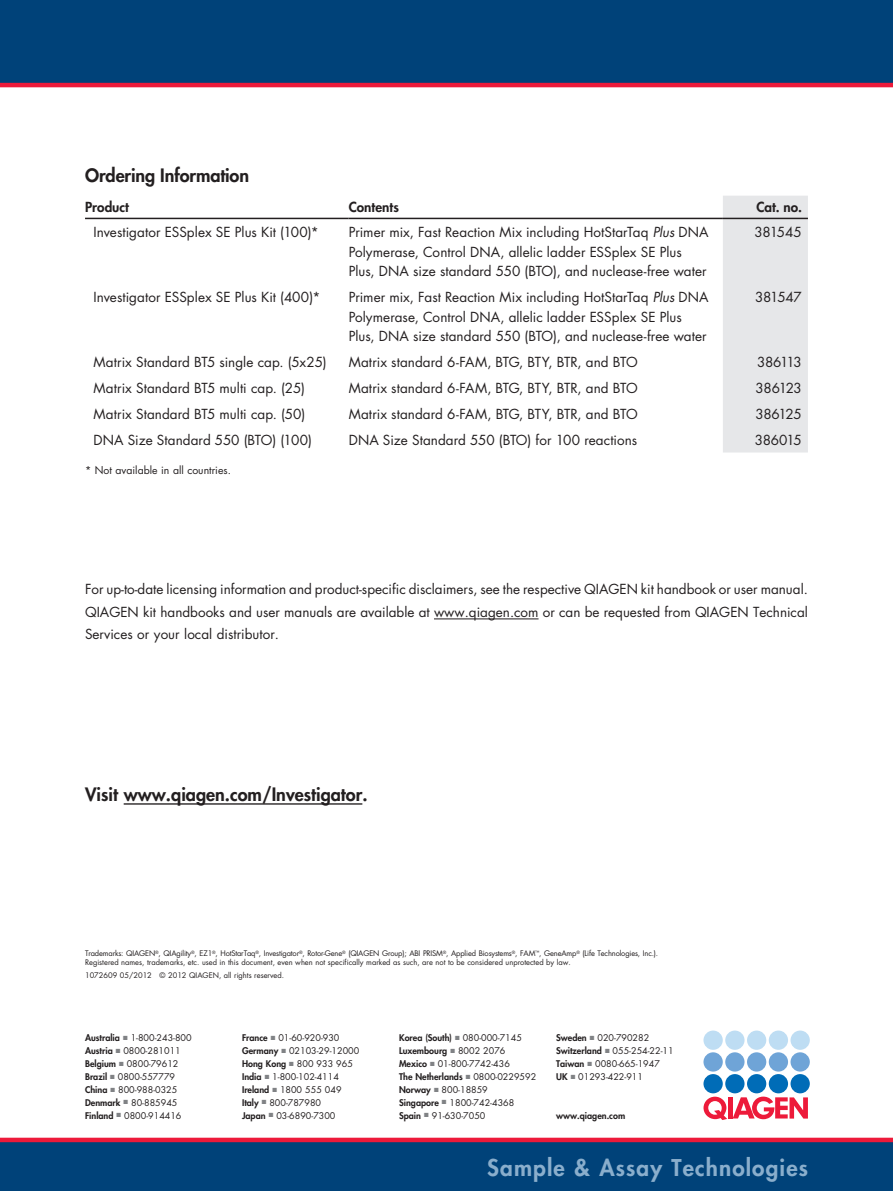
<style>
.page{position:relative;width:893px;height:1191px;background:#fff}
.page>*{position:absolute;margin:0;border:0;box-sizing:border-box;transform-origin:0 0}
.t1{font:800 22.5px "Futura";letter-spacing:.05em;color:#8aaecc}
.t2{font:800 18px "Futura";color:#231f20}
.t3{font:13.5px/19.5px "Futura";color:#231f20}
.t4{font:800 13.5px "Futura";letter-spacing:.005em;color:#231f20}
.t5{font:10.5px "Futura";color:#231f20}
.t6{font:9px/12.9px "Futura";color:#231f20}
.t7{font:800 9px "Futura";color:#231f20}
.t8{font:7.5px/9px "Futura";letter-spacing:-.02em;color:#231f20}
.t9{font:7.5px "Futura";color:#231f20}
.s1{font-style:italic}
.s2{font-weight:800}
.s3{color:#808285}
</style>
<div class="page">
<div style="left:0;top:0;width:893px;height:85px;background:#004279"></div>
<hr style="left:0;top:83px;width:893px;height:4px;background:#ed1a3a">
<div style="left:0;top:1140px;width:893px;height:51px;background:#004279"></div>
<div style="left:0;top:1137px;width:893px;height:5px;background:#ed1a3a"></div>
<div style="left:703px;top:1074px;width:20px;height:19px;background:#006cb7;border-radius:50%"></div>
<div style="left:725px;top:1074px;width:19px;height:19px;background:#006cb7;border-radius:50%"></div>
<div style="left:747px;top:1074px;width:19px;height:19px;background:#006cb7;border-radius:50%"></div>
<div style="left:769px;top:1074px;width:19px;height:19px;background:#006cb7;border-radius:50%"></div>
<div style="left:790px;top:1074px;width:20px;height:19px;background:#006cb7;border-radius:50%"></div>
<div style="left:703px;top:1052px;width:20px;height:19px;background:#6fa4d7;border-radius:50%"></div>
<div style="left:725px;top:1052px;width:19px;height:19px;background:#6fa4d7;border-radius:50%"></div>
<div style="left:747px;top:1052px;width:19px;height:19px;background:#6fa4d7;border-radius:50%"></div>
<div style="left:769px;top:1052px;width:19px;height:19px;background:#6fa4d7;border-radius:50%"></div>
<div style="left:790px;top:1052px;width:20px;height:19px;background:#6fa4d7;border-radius:50%"></div>
<div style="left:703px;top:1030px;width:20px;height:19px;background:#beddf3;border-radius:50%"></div>
<div style="left:725px;top:1030px;width:19px;height:19px;background:#beddf3;border-radius:50%"></div>
<div style="left:747px;top:1030px;width:19px;height:19px;background:#beddf3;border-radius:50%"></div>
<div style="left:769px;top:1030px;width:19px;height:19px;background:#beddf3;border-radius:50%"></div>
<div style="left:790px;top:1030px;width:20px;height:19px;background:#beddf3;border-radius:50%"></div>
<svg style="left:703px;top:1096px;width:24px;height:24px"></svg>
<hr style="left:728px;top:1097px;width:4px;height:21px;background:#ed1a3a">
<svg style="left:733px;top:1096px;width:75px;height:23px"></svg>
<div style="left:723px;top:196px;width:85px;height:256px;background:#e6e7e9"></div>
<hr style="left:85px;top:218px;width:264px;height:1px;background:#231f20">
<hr style="left:349px;top:218px;width:374px;height:1px;background:#231f20">
<hr style="left:723px;top:218px;width:85px;height:1px;background:#231f20">
<hr style="left:434px;top:618px;width:105px;height:1px;background:#231f20">
<hr style="left:124px;top:803px;width:238px;height:1px;background:#231f20">
<h2 class="t2" style="left:85px;top:163px;width:166px">Ordering Information</h2>
<p class="t4" style="left:85px;top:198px;width:45px">Product</p>
<p class="t4" style="left:349px;top:198px;width:52px">Contents</p>
<p class="t4" style="left:756px;top:198px;width:47px">Cat. no.</p>
<p class="t3" style="left:94px;top:222px;width:227px">Investigator ESSplex SE Plus Kit (100)*</p>
<p class="t3" style="left:349px;top:222px;width:361px">Primer mix, Fast Reaction Mix including HotStarTaq <span class="s1">Plus</span> DNA<br>Polymerase, Control DNA, allelic ladder ESSplex SE Plus<br>Plus, DNA size standard 550 (BTO), and nuclease-free water</p>
<p class="t3" style="left:754px;top:222px;width:49px">381545</p>
<p class="t3" style="left:94px;top:287px;width:228px">Investigator ESSplex SE Plus Kit (400)*</p>
<p class="t3" style="left:349px;top:287px;width:361px">Primer mix, Fast Reaction Mix including HotStarTaq <span class="s1">Plus</span> DNA<br>Polymerase, Control DNA, allelic ladder ESSplex SE Plus<br>Plus, DNA size standard 550 (BTO), and nuclease-free water</p>
<p class="t3" style="left:755px;top:287px;width:48px">381547</p>
<p class="t3" style="left:94px;top:352px;width:235px">Matrix Standard BT5 single cap. (5x25)</p>
<p class="t3" style="left:349px;top:352px;width:290px">Matrix standard 6-FAM, BTG, BTY, BTR, and BTO</p>
<p class="t3" style="left:757px;top:352px;width:46px">386113</p>
<p class="t3" style="left:94px;top:378px;width:213px">Matrix Standard BT5 multi cap. (25)</p>
<p class="t3" style="left:349px;top:378px;width:290px">Matrix standard 6-FAM, BTG, BTY, BTR, and BTO</p>
<p class="t3" style="left:756px;top:378px;width:48px">386123</p>
<p class="t3" style="left:94px;top:404px;width:213px">Matrix Standard BT5 multi cap. (50)</p>
<p class="t3" style="left:349px;top:404px;width:290px">Matrix standard 6-FAM, BTG, BTY, BTR, and BTO</p>
<p class="t3" style="left:755px;top:404px;width:48px">386125</p>
<p class="t3" style="left:94px;top:430px;width:220px">DNA Size Standard 550 (BTO) (100)</p>
<p class="t3" style="left:349px;top:430px;width:290px">DNA Size Standard 550 (BTO) for 100 reactions</p>
<p class="t3" style="left:755px;top:430px;width:49px">386015</p>
<p class="t5" style="left:85px;top:462px;width:147px">* Not available in all countries.</p>
<p class="t3" style="left:85px;top:578px;width:724px;line-height:22.5px;text-align:justify">For up-to-date licensing information and product-specific disclaimers, see the respective QIAGEN kit handbook or user manual.<br>QIAGEN kit handbooks and user manuals are available at www.qiagen.com or can be requested from QIAGEN Technical Services or your local distributor.</p>
<h2 class="t2" style="left:85px;top:782px;width:284px">Visit www.qiagen.com/Investigator.</h2>
<p class="t8" style="left:85px;top:948px;width:575px">Trademarks: QIAGEN<sup>®</sup>, QIAgility<sup>®</sup>, EZ1<sup>®</sup>, HotStarTaq<sup>®</sup>, Investigator<sup>®</sup>, Rotor-Gene<sup>®</sup> (QIAGEN Group); ABI PRISM<sup>®</sup>, Applied Biosystems<sup>®</sup>, FAM<sup>™</sup>, GeneAmp<sup>®</sup> (Life Technologies, Inc.).<br>Registered names, trademarks, etc. used in this document, even when not specifically marked as such, are not to be considered unprotected by law.</p>
<p class="t9" style="left:85px;top:970px;width:201px">1072609 05/2012 © 2012 QIAGEN, all rights reserved.</p>
<p class="t6" style="left:85px;top:1031px;width:108px"><span class="s2">Australia</span> <span class="s3">■</span> 1-800-243-800<br><span class="s2">Austria</span> <span class="s3">■</span> 0800-281011<br><span class="s2">Belgium</span> <span class="s3">■</span> 0800-79612<br><span class="s2">Brazil</span> <span class="s3">■</span> 0800-557779<br><span class="s2">China</span> <span class="s3">■</span> 800-988-0325<br><span class="s2">Denmark</span> <span class="s3">■</span> 80-885945<br><span class="s2">Finland</span> <span class="s3">■</span> 0800-914416</p>
<p class="t6" style="left:242px;top:1031px;width:119px"><span class="s2">France</span> <span class="s3">■</span> 01-60-920-930<br><span class="s2">Germany</span> <span class="s3">■</span> 02103-29-12000<br><span class="s2">Hong Kong</span> <span class="s3">■</span> 800 933 965<br><span class="s2">India</span> <span class="s3">■</span> 1-800-102-4114<br><span class="s2">Ireland</span> <span class="s3">■</span> 1800 555 049<br><span class="s2">Italy</span> <span class="s3">■</span> 800-787980<br><span class="s2">Japan</span> <span class="s3">■</span> 03-6890-7300</p>
<p class="t6" style="left:399px;top:1031px;width:139px"><span class="s2">Korea (South)</span> <span class="s3">■</span> 080-000-7145<br><span class="s2">Luxembourg</span> <span class="s3">■</span> 8002 2076<br><span class="s2">Mexico</span> <span class="s3">■</span> 01-800-7742-436<br><span class="s2">The Netherlands</span> <span class="s3">■</span> 0800-0229592<br><span class="s2">Norway</span> <span class="s3">■</span> 800-18859<br><span class="s2">Singapore</span> <span class="s3">■</span> 1800-742-4368<br><span class="s2">Spain</span> <span class="s3">■</span> 91-630-7050</p>
<p class="t6" style="left:556px;top:1031px;width:119px"><span class="s2">Sweden</span> <span class="s3">■</span> 020-790282<br><span class="s2">Switzerland</span> <span class="s3">■</span> 055-254-22-11<br><span class="s2">Taiwan</span> <span class="s3">■</span> 0080-665-1947<br><span class="s2">UK</span> <span class="s3">■</span> 01293-422-911</p>
<p class="t7" style="left:556px;top:1109px;width:71px">www.qiagen.com</p>
<h1 class="t1" style="left:487px;top:1152px;width:322px">Sample &amp; Assay Technologies</h1>
</div>
